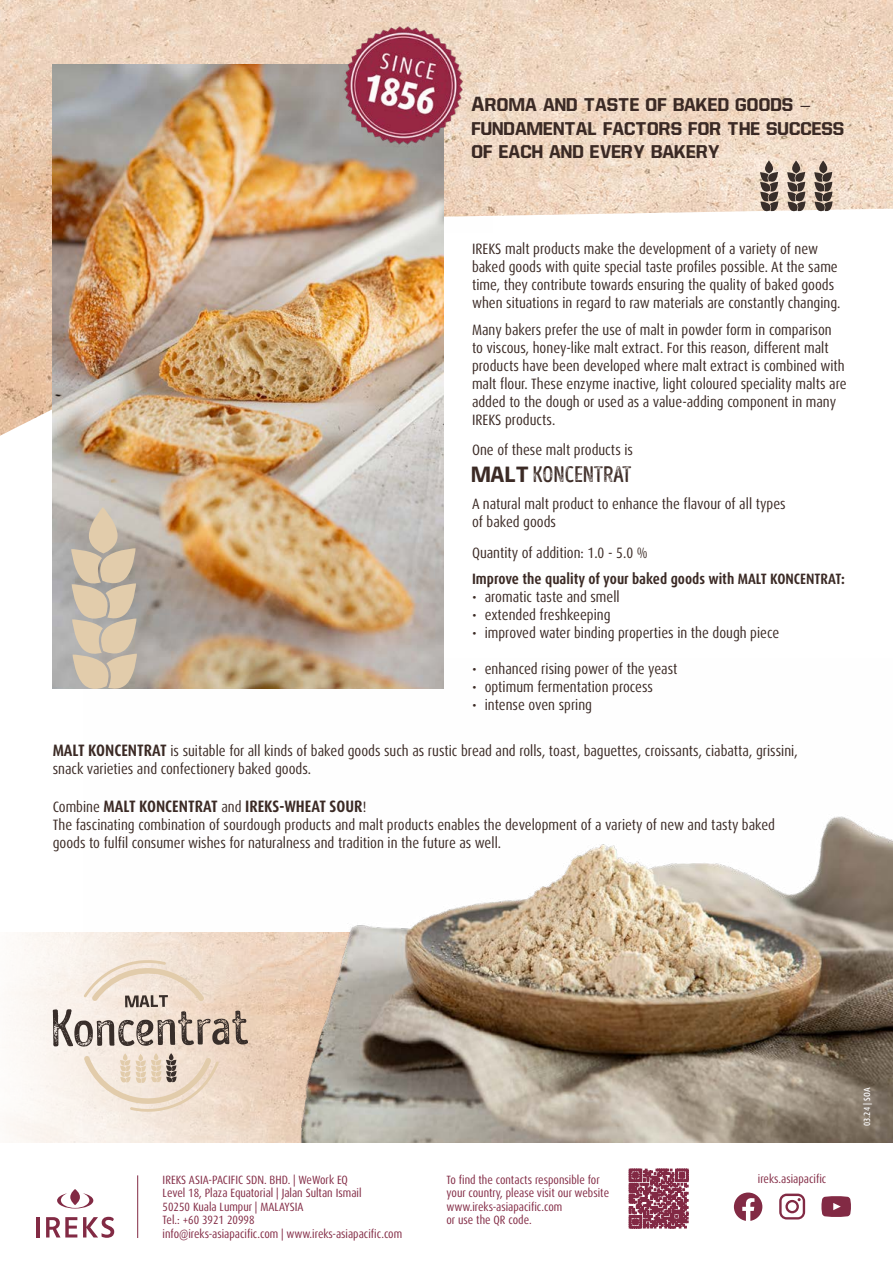
<style>
.page{position:relative;width:893px;height:1263px;background:#fff}
.page>*{position:absolute;margin:0;border:0;box-sizing:border-box;transform-origin:0 0}
.t1{font:22.5px "Intro Head B G Base";color:#3b2a25}
.t2{font:19.5px/23.4px "Allstar 4";color:#3b2a25}
.t3{font:700 condensed 16.5px "Dax Pro";color:#3b2a25}
.t4{font:condensed 15px/18px "Dax Pro";color:#3b2a25}
.t5{font:700 condensed 15px "Dax Pro";color:#3b2a25}
.t6{font:condensed 12px/13.5px "Dax Pro";color:#822a44}
.t7{font:500 condensed 9px "Dax Pro";color:#fff}
.s1{font-family:"Allstar 4";font-size:21px}
.s2{font-weight:700;font-size:16.5px}
.s3{font-weight:400;font-size:15px}
</style>
<div class="page">
<img style="left:0;top:0;width:893px;height:436px">
<img style="left:84px;top:658px;width:809px;height:485px">
<img style="left:53px;top:64px;width:390px;height:625px">
<svg style="left:53px;top:958px;width:195px;height:88px;background:#d7c8bb"></svg>
<svg style="left:84px;top:1053px;width:135px;height:61px;background:#ebdccb"></svg>
<svg style="left:71px;top:507px;width:66px;height:186px;background:#cec0ab"></svg>
<svg style="left:760px;top:161px;width:18px;height:51px"></svg>
<svg style="left:787px;top:161px;width:18px;height:51px"></svg>
<svg style="left:814px;top:161px;width:19px;height:51px"></svg>
<img style="left:313px;top:0;width:179px;height:233px">
<hr style="left:137px;top:1175px;width:1px;height:63px;background:#822a44">
<svg style="left:628px;top:1168px;width:61px;height:61px"></svg>
<svg style="left:629px;top:1169px;width:59px;height:59px;background:#984e65"></svg>
<hr style="left:36px;top:1217px;width:4px;height:20px;background:#822a44">
<svg style="left:46px;top:1217px;width:31px;height:20px"></svg>
<svg style="left:83px;top:1217px;width:31px;height:21px"></svg>
<svg style="left:57px;top:1189px;width:36px;height:19px"></svg>
<svg style="left:734px;top:1192px;width:28px;height:29px"></svg>
<svg style="left:779px;top:1193px;width:26px;height:26px"></svg>
<svg style="left:821px;top:1196px;width:30px;height:21px"></svg>
<h2 class="t2" style="left:472px;top:93px;width:374px">Aroma and taste of baked goods – fundamental factors for the success of each and every bakery</h2>
<p class="t4" style="left:472px;top:240px;width:370px">IREKS malt products make the development of a variety of new baked goods with quite special taste profiles possible. At the same time, they contribute towards ensuring the quality of baked goods when situations in regard to raw materials are constantly changing.</p>
<p class="t4" style="left:472px;top:321px;width:376px">Many bakers prefer the use of malt in powder form in comparison<br>to viscous, honey-like malt extract. For this reason, different malt products have been developed where malt extract is combined with malt flour. These enzyme inactive, light coloured speciality malts are added to the dough or used as a value-adding component in many IREKS products.</p>
<p class="t4" style="left:472px;top:441px;width:163px">One of these malt products is</p>
<h1 class="t1" style="left:472px;top:462px;width:161px"><span class="s1">MALT</span> KONCENTRAT</h1>
<p class="t4" style="left:472px;top:495px;width:315px">A natural malt product to enhance the flavour of all types of baked goods</p>
<p class="t4" style="left:472px;top:544px;width:177px">Quantity of addition: 1.0 - 5.0 %</p>
<p class="t5" style="left:472px;top:569px;width:375px">Improve the quality of your baked goods with MALT KONCENTRAT:</p>
<p class="t4" style="left:472px;top:588px;width:149px">• aromatic taste and smell</p>
<p class="t4" style="left:472px;top:606px;width:140px">• extended freshkeeping</p>
<p class="t4" style="left:472px;top:624px;width:309px">• improved water binding properties in the dough piece</p>
<p class="t4" style="left:472px;top:660px;width:207px">• enhanced rising power of the yeast</p>
<p class="t4" style="left:472px;top:678px;width:183px">• optimum fermentation process</p>
<p class="t4" style="left:472px;top:696px;width:122px">• intense oven spring</p>
<p class="t4" style="left:53px;top:742px;width:746px"><span class="s2">MALT KONCENTRAT</span> is suitable for all kinds of baked goods such as rustic bread and rolls, toast, baguettes, croissants, ciabatta, grissini, snack varieties and confectionery baked goods.</p>
<p class="t3" style="left:53px;top:796px;width:315px"><span class="s3">Combine</span> MALT KONCENTRAT <span class="s3">and</span> IREKS-WHEAT SOUR<span class="s3">!</span></p>
<p class="t4" style="left:53px;top:816px;width:724px">The fascinating combination of sourdough products and malt products enables the development of a variety of new and tasty baked goods to fulfil consumer wishes for naturalness and tradition in the future as well.</p>
<p class="t6" style="left:163px;top:1173px;width:241px">IREKS ASIA-PACIFIC SDN. BHD. | WeWork EQ<br>Level 18, Plaza Equatorial | Jalan Sultan Ismail<br>50250 Kuala Lumpur | MALAYSIA<br>Tel.: +60 3921 20998<br>info@ireks-asiapacific.com | www.ireks-asiapacific.com</p>
<p class="t6" style="left:446px;top:1173px;width:164px">To find the contacts responsible for your country, please visit our website www.ireks-asiapacific.com<br>or use the QR code.</p>
<p class="t6" style="left:758px;top:1172px;width:70px">ireks.asiapacific</p>
<p class="t7" style="left:861px;top:1126px;width:40px;rotate:-90deg">03.24 | SOA</p>
</div>
